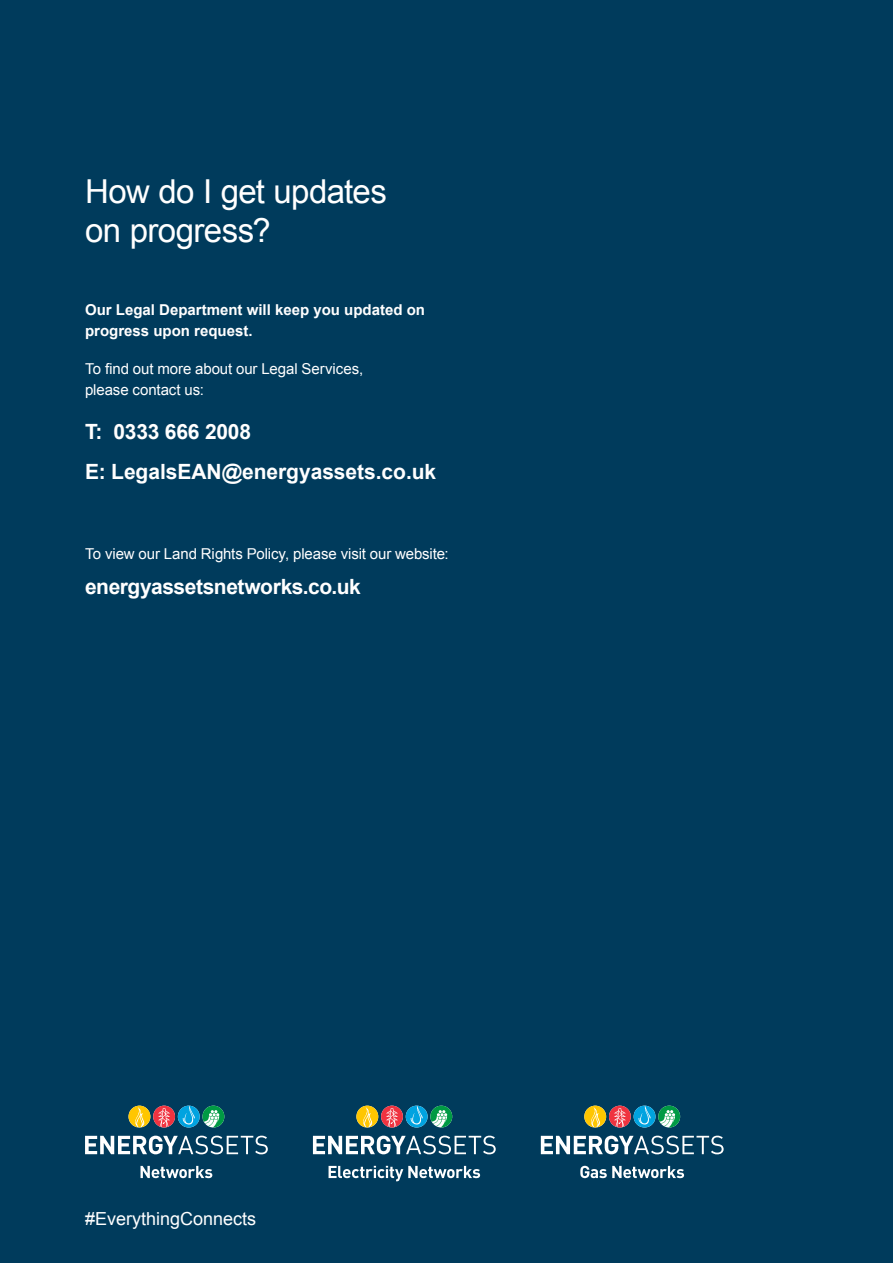
<style>
.page{position:relative;width:893px;height:1263px;background:#003b5c}
.page>*{position:absolute;margin:0;border:0;box-sizing:border-box;transform-origin:0 0}
.BODY{font:33px/39px "Arial";letter-spacing:-.015em;color:#fff}
.BODY-2{font:700 21px/39.8px "Arial";letter-spacing:-.01em;color:#fff}
.t1{font:18px "Arial";color:#fff}
.BODY-3{font:15px/21px "Arial";letter-spacing:-.005em;color:#fff}
.BODY-4{font:700 15px/21px "Arial";color:#fff}
</style>
<div class="page">
<svg style="left:85px;top:1136px;width:183px;height:18px"></svg>
<svg style="left:129px;top:1106px;width:95px;height:21px"></svg>
<svg style="left:141px;top:1166px;width:71px;height:12px"></svg>
<svg style="left:313px;top:1136px;width:183px;height:18px"></svg>
<svg style="left:356px;top:1106px;width:96px;height:21px"></svg>
<svg style="left:329px;top:1166px;width:151px;height:15px"></svg>
<svg style="left:541px;top:1136px;width:183px;height:18px"></svg>
<svg style="left:584px;top:1106px;width:96px;height:21px"></svg>
<svg style="left:580px;top:1166px;width:104px;height:12px"></svg>
<p class="BODY" style="left:85px;top:172px;width:303px">How do I get updates on progress?</p>
<p class="BODY-4" style="left:85px;top:300px;width:342px">Our Legal Department will keep you updated on progress upon request.</p>
<p class="BODY-3" style="left:85px;top:358px;width:280px">To find out more about our Legal Services, please contact us:</p>
<p class="BODY-2" style="left:85px;top:412px;width:353px">T: 0333 666 2008<br>E: LegalsEAN@energyassets.co.uk</p>
<p class="BODY-3" style="left:85px;top:543px;width:365px">To view our Land Rights Policy, please visit our website:</p>
<p class="BODY-2" style="left:85px;top:568px;width:277px">energyassetsnetworks.co.uk</p>
<p class="t1" style="left:85px;top:1207px;width:173px">#EverythingConnects</p>
</div>
